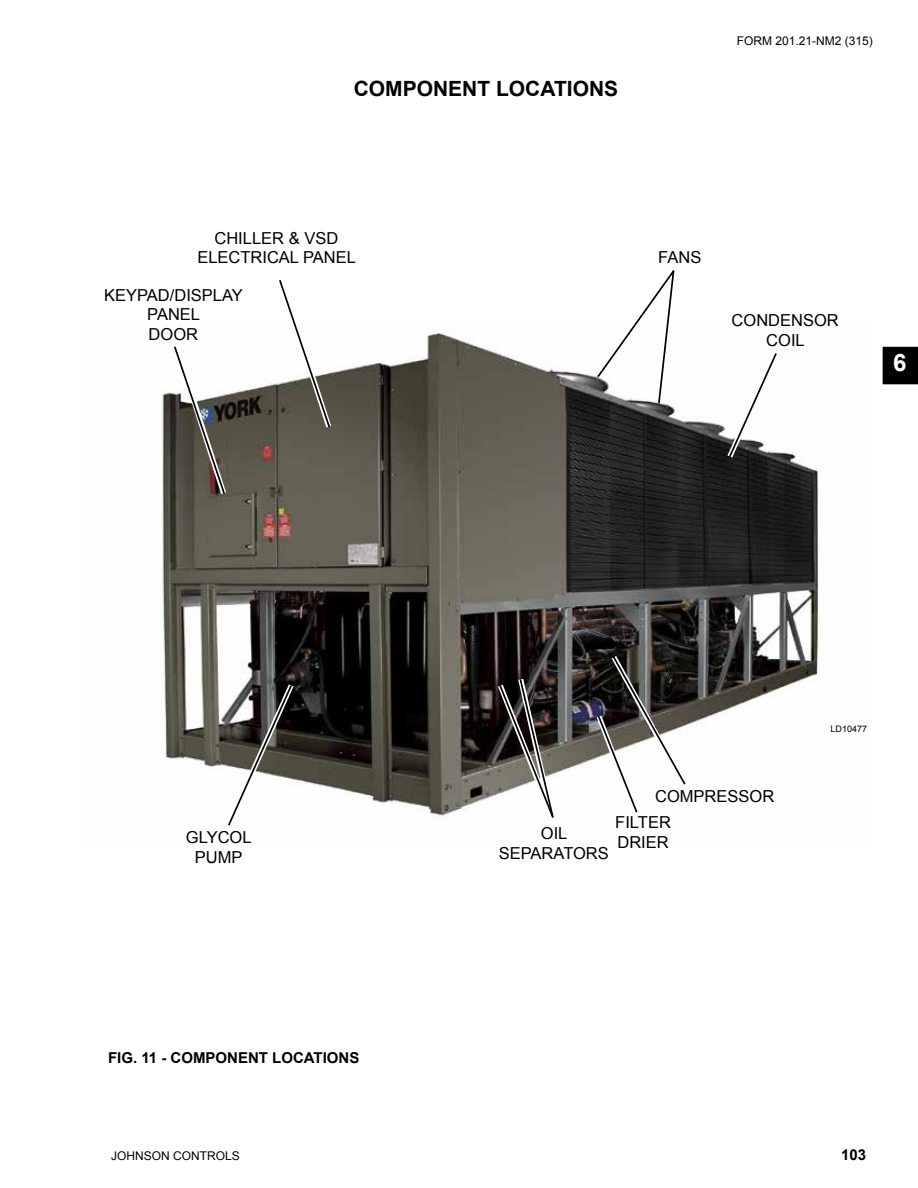
<style>
.page{position:relative;width:918px;height:1188px;background:#fff}
.page>*{position:absolute;margin:0;border:0;box-sizing:border-box;transform-origin:0 0}
.Right_Hand_Tab_Text{font:700 24px "Arial";color:#fff}
.Headings{font:700 21px "Arial";color:#000}
.Numbered_Lists___9{font:16.5px "Arial";color:#000}
.Fig__and_Table_Lable{font:700 15px "Arial";color:#000}
.t1{font:12px "Arial";color:#000}
.Fig____Photo_Number{font:9px "Arial";color:#000}
</style>
<div class="page">
<img style="left:162px;top:331px;width:657px;height:488px">
<svg style="left:227px;top:679px;width:71px;height:147px"></svg>
<svg style="left:162px;top:331px;width:68px;height:169px"></svg>
<svg style="left:494px;top:673px;width:65px;height:146px"></svg>
<svg style="left:763px;top:721px;width:56px;height:98px"></svg>
<svg style="left:592px;top:650px;width:98px;height:164px"></svg>
<svg style="left:596px;top:270px;width:80px;height:135px"></svg>
<svg style="left:264px;top:280px;width:71px;height:153px"></svg>
<svg style="left:723px;top:346px;width:60px;height:117px"></svg>
<svg style="left:883px;top:347px;width:35px;height:37px"></svg>
<p class="Headings" style="left:354px;top:75px;width:266px">COMPONENT LOCATIONS</p>
<p class="t1" style="left:737px;top:33px;width:138px">FORM 201.21-NM2 (315)</p>
<p class="Numbered_Lists___9" style="left:214px;top:227px;width:125px">CHILLER &amp; VSD</p>
<p class="Numbered_Lists___9" style="left:197px;top:247px;width:160px">ELECTRICAL PANEL</p>
<p class="Numbered_Lists___9" style="left:658px;top:247px;width:45px">FANS</p>
<p class="Numbered_Lists___9" style="left:104px;top:284px;width:140px">KEYPAD/DISPLAY</p>
<p class="Numbered_Lists___9" style="left:147px;top:304px;width:54px">PANEL</p>
<p class="Numbered_Lists___9" style="left:149px;top:323px;width:51px">DOOR</p>
<p class="Numbered_Lists___9" style="left:732px;top:310px;width:109px">CONDENSOR</p>
<p class="Numbered_Lists___9" style="left:766px;top:329px;width:40px">COIL</p>
<p class="Right_Hand_Tab_Text" style="left:893px;top:347px;width:15px">6</p>
<p class="Numbered_Lists___9" style="left:186px;top:826px;width:67px">GLYCOL</p>
<p class="Numbered_Lists___9" style="left:195px;top:846px;width:49px">PUMP</p>
<p class="Fig__and_Table_Lable" style="left:108px;top:1048px;width:253px">FIG. 11 - COMPONENT LOCATIONS</p>
<p class="Numbered_Lists___9" style="left:541px;top:823px;width:28px">OIL</p>
<p class="Numbered_Lists___9" style="left:499px;top:842px;width:112px">SEPARATORS</p>
<p class="Numbered_Lists___9" style="left:655px;top:785px;width:121px">COMPRESSOR</p>
<p class="Numbered_Lists___9" style="left:615px;top:811px;width:57px">FILTER</p>
<p class="Numbered_Lists___9" style="left:617px;top:831px;width:53px">DRIER</p>
<p class="Fig____Photo_Number" style="left:831px;top:723px;width:38px">LD10477</p>
<p class="t1" style="left:111px;top:1148px;width:130px">JOHNSON CONTROLS</p>
<p class="Fig__and_Table_Lable" style="left:841px;top:1145px;width:27px">103</p>
</div>
